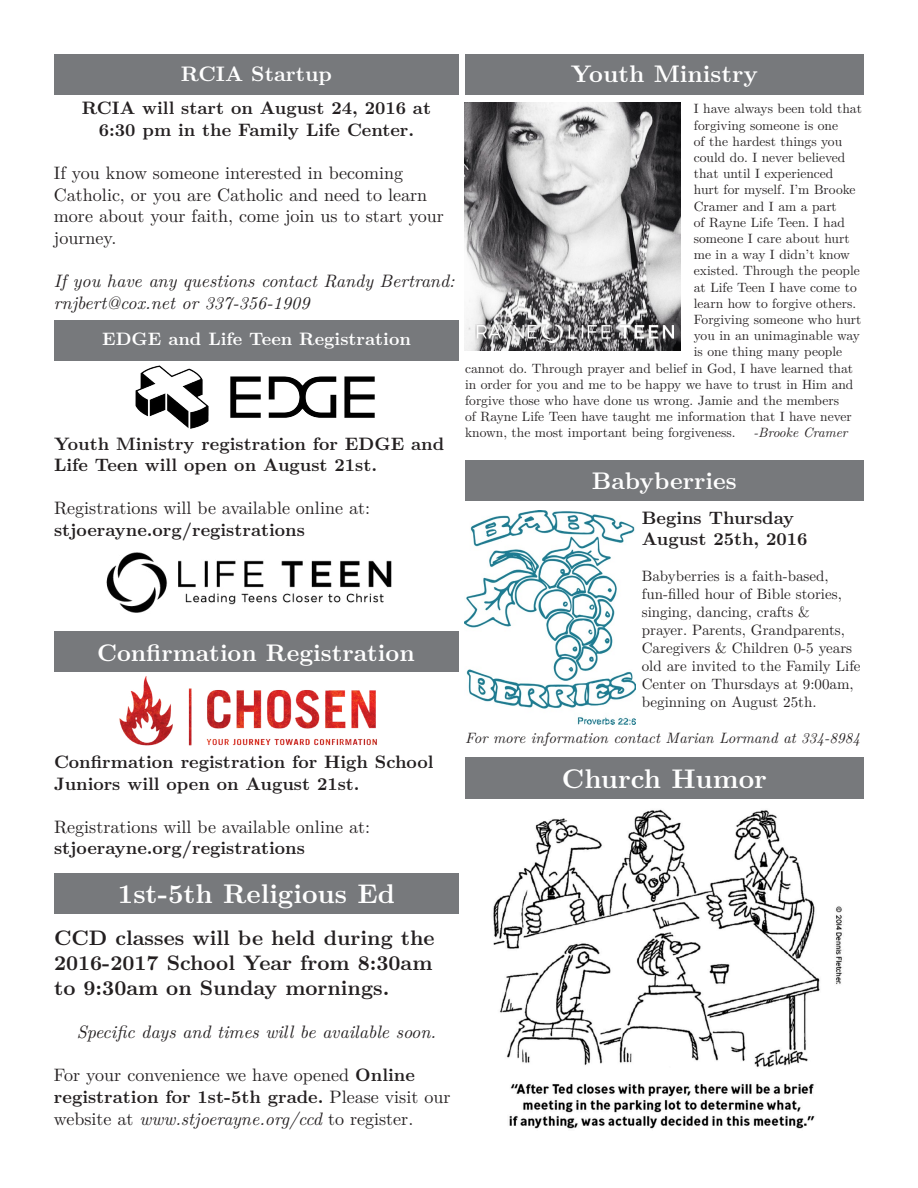
<style>
.page{position:relative;width:918px;height:1188px;background:#fff}
.page>*{position:absolute;margin:0;border:0;box-sizing:border-box;transform-origin:0 0}
.t1{font:700 27px "LM Roman 10";color:#fff}
.t2{font:700 24px "LM Roman 10";color:#fff}
.t3{font:700 21px/25.2px "LM Roman 10";color:#231f20;text-align:justify}
.t4{font:700 21px "LM Roman 10";color:#fff}
.t5{font:18px/21.6px "LM Roman 10";color:#231f20}
.t6{font:700 18px/21.6px "LM Roman 10";color:#231f20}
.t7{font:italic 18px/21.6px "LM Roman 10";color:#231f20}
.t8{font:700 18px "LM Roman 10";color:#fff}
.t9{font:15px/18px "LM Roman 10";color:#231f20}
.t10{font:italic 15px "LM Roman 10";color:#231f20}
.t11{font:13.5px "LM Roman 10";color:#231f20}
.t12{font:italic 13.5px "LM Roman 10";color:#231f20}
.s1{font-weight:700}
.s2{font-style:italic}
</style>
<div class="page">
<img style="left:493px;top:809px;width:349px;height:320px">
<div style="left:465px;top:758px;width:399px;height:41px;background:#77797c"></div>
<div style="left:54px;top:873px;width:405px;height:40px;background:#77797c"></div>
<div style="left:54px;top:320px;width:405px;height:40px;background:#77797c"></div>
<div style="left:465px;top:54px;width:399px;height:40px;background:#77797c"></div>
<img style="left:465px;top:103px;width:215px;height:248px">
<div style="left:475px;top:324px;width:199px;height:22px;background:#231f20;opacity:.75"></div>
<img style="left:475px;top:324px;width:199px;height:19px">
<div style="left:54px;top:54px;width:405px;height:40px;background:#77797c"></div>
<img style="left:106px;top:360px;width:298px;height:69px">
<img style="left:106px;top:552px;width:286px;height:61px">
<div style="left:54px;top:631px;width:405px;height:40px;background:#77797c"></div>
<img style="left:119px;top:676px;width:258px;height:70px">
<div style="left:465px;top:461px;width:399px;height:40px;background:#77797c"></div>
<img style="left:465px;top:511px;width:170px;height:214px">
<h3 class="t4" style="left:181px;top:58px;width:153px">RCIA Startup</h3>
<h3 class="t6" style="left:82px;top:96px;width:351px;text-align:center">RCIA will start on August 24, 2016 at<br>6:30 pm in the Family Life Center.</h3>
<h3 class="t5" style="left:54px;top:161px;width:391px">If you know someone interested in becoming Catholic, or you are Catholic and need to learn more about your faith, come join us to start your journey.</h3>
<h3 class="t7" style="left:54px;top:269px;width:402px">If you have any questions contact Randy Bertrand: rnjbert@cox.net or 337-356-1909</h3>
<h3 class="t8" style="left:102px;top:325px;width:310px">EDGE and Life Teen Registration</h3>
<h3 class="t6" style="left:54px;top:431px;width:392px">Youth Ministry registration for EDGE and<br>Life Teen will open on August 21st.</h3>
<h3 class="t5" style="left:54px;top:496px;width:318px">Registrations will be available online at:</h3>
<h3 class="t6" style="left:54px;top:518px;width:252px">stjoerayne.org/registrations</h3>
<h2 class="t2" style="left:97px;top:634px;width:319px">Confirmation Registration</h2>
<h3 class="t6" style="left:54px;top:750px;width:381px">Confirmation registration for High School<br>Juniors will open on August 21st.</h3>
<h3 class="t5" style="left:54px;top:815px;width:318px">Registrations will be available online at:</h3>
<h3 class="t6" style="left:54px;top:836px;width:252px">stjoerayne.org/registrations</h3>
<h1 class="t1" style="left:118px;top:873px;width:279px">1st-5th Religious Ed</h1>
<h3 class="t3" style="left:54px;top:923px;width:382px">CCD classes will be held during the 2016-2017 School Year from 8:30am to 9:30am on Sunday mornings.</h3>
<h3 class="t7" style="left:77px;top:1020px;width:361px">Specific days and times will be available soon.</h3>
<h3 class="t5" style="left:54px;top:1063px;width:398px">For your convenience we have opened <span class="s1">Online registration for 1st-5th grade.</span> Please visit our website at <span class="s2">www.stjoerayne.org/ccd</span> to register.</h3>
<h2 class="t2" style="left:571px;top:55px;width:189px">Youth Ministry</h2>
<p class="t11" style="left:694px;top:98px;width:170px">I have always been told that</p>
<p class="t11" style="left:694px;top:114px;width:146px">forgiving someone is one</p>
<p class="t11" style="left:694px;top:131px;width:150px">of the hardest things you</p>
<p class="t11" style="left:694px;top:147px;width:153px">could do. I never believed</p>
<p class="t11" style="left:694px;top:163px;width:141px">that until I experienced</p>
<p class="t11" style="left:694px;top:179px;width:163px">hurt for myself. I’m Brooke</p>
<p class="t11" style="left:694px;top:195px;width:144px">Cramer and I am a part</p>
<p class="t11" style="left:694px;top:212px;width:153px">of Rayne Life Teen. I had</p>
<p class="t11" style="left:694px;top:228px;width:157px">someone I care about hurt</p>
<p class="t11" style="left:694px;top:244px;width:157px">me in a way I didn’t know</p>
<p class="t11" style="left:694px;top:260px;width:167px">existed. Through the people</p>
<p class="t11" style="left:694px;top:276px;width:164px">at Life Teen I have come to</p>
<p class="t11" style="left:694px;top:293px;width:164px">learn how to forgive others.</p>
<p class="t11" style="left:694px;top:309px;width:169px">Forgiving someone who hurt</p>
<p class="t11" style="left:694px;top:325px;width:168px">you in an unimaginable way</p>
<p class="t11" style="left:694px;top:341px;width:150px">is one thing many people</p>
<p class="t11" style="left:465px;top:357px;width:390px">cannot do. Through prayer and belief in God, I have learned that</p>
<p class="t11" style="left:465px;top:374px;width:390px">in order for you and me to be happy we have to trust in Him and</p>
<p class="t11" style="left:465px;top:390px;width:375px">forgive those who have done us wrong. Jamie and the members</p>
<p class="t11" style="left:465px;top:406px;width:388px">of Rayne Life Teen have taught me information that I have never</p>
<p class="t11" style="left:465px;top:422px;width:272px">known, the most important being forgiveness.</p>
<p class="t12" style="left:753px;top:422px;width:96px">-Brooke Cramer</p>
<h2 class="t2" style="left:592px;top:462px;width:146px">Babyberries</h2>
<h3 class="t6" style="left:642px;top:506px;width:167px">Begins Thursday<br>August 25th, 2016</h3>
<p class="t9" style="left:642px;top:566px;width:220px">Babyberries is a faith-based, fun-filled hour of Bible stories, singing, dancing, crafts &amp;<br>prayer. Parents, Grandparents,<br>Caregivers &amp; Children 0-5 years old are invited to the Family Life<br>Center on Thursdays at 9:00am, beginning on August 25th.</p>
<p class="t10" style="left:465px;top:727px;width:397px">For more information contact Marian Lormand at 334-8984</p>
<h1 class="t1" style="left:562px;top:757px;width:207px">Church Humor</h1>
</div>
